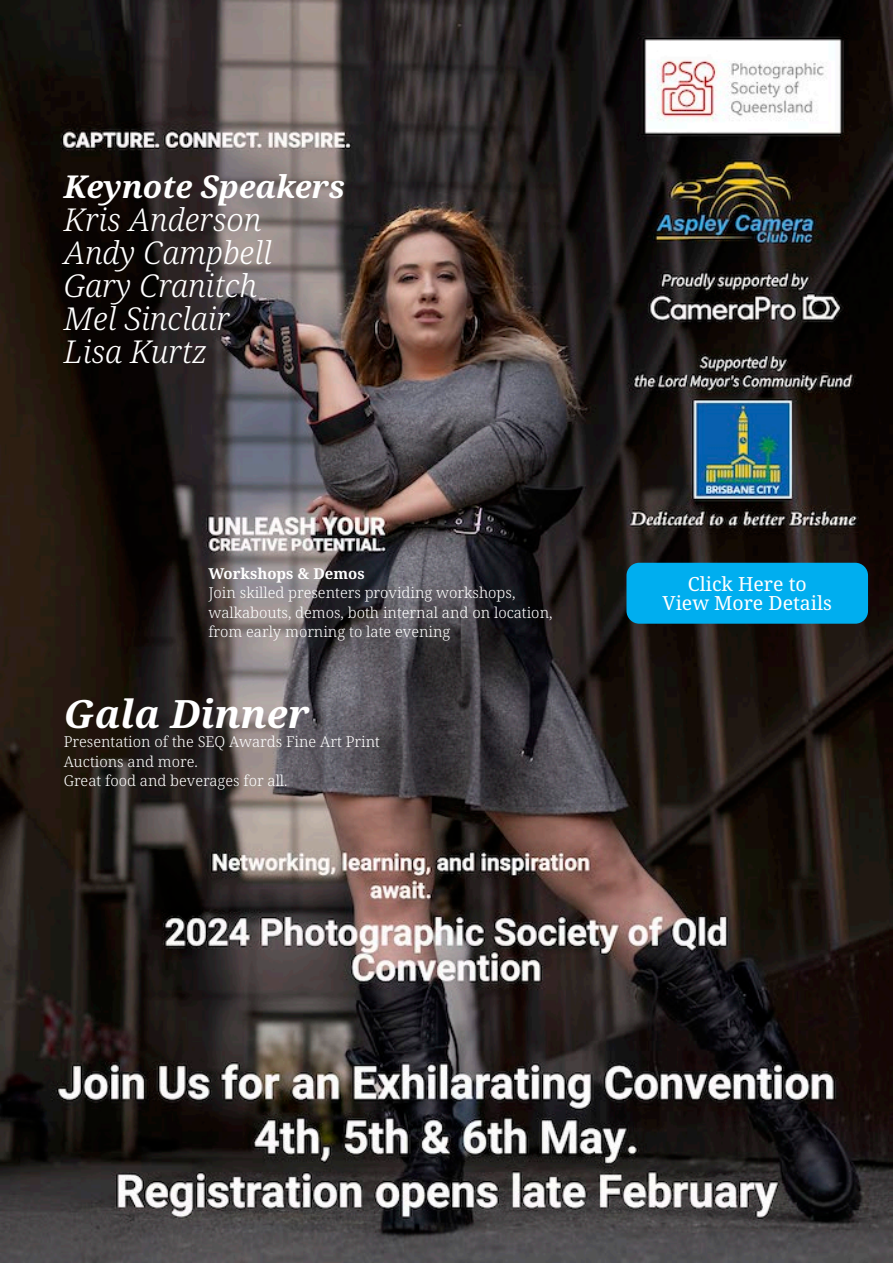
<style>
.page{position:relative;width:893px;height:1263px;background:#fff}
.page>*{position:absolute;margin:0;border:0;box-sizing:border-box;transform-origin:0 0}
.Small_Title{font:italic 700 39px "Noto Serif";color:#fff}
.Small_Title-2{font:italic 300 31.5px "Noto Serif";color:#fff}
.Small_Title-3{font:italic 700 31.5px "Noto Serif";color:#fff}
.Single_Paragraph{font:19.5px/19.5px "Noto Serif";color:#fff;text-align:center}
.Single_Paragraph-2{font:300 15px/19.5px "Noto Serif";color:#fff}
.Single_Paragraph-3{font:700 15px "Noto Serif";color:#fff}
</style>
<div class="page">
<img style="left:1px;top:1px;width:892px;height:1262px">
<div style="left:626px;top:563px;width:242px;height:61px;background:#00aeef;border-radius:13px"></div>
<p class="Small_Title-3" style="left:64px;top:165px;width:283px">Keynote Speakers</p>
<p class="Small_Title-2" style="left:64px;top:198px;width:199px">Kris Anderson</p>
<p class="Small_Title-2" style="left:64px;top:231px;width:209px">Andy Campbell</p>
<p class="Small_Title-2" style="left:64px;top:264px;width:195px">Gary Cranitch</p>
<p class="Small_Title-2" style="left:64px;top:297px;width:167px">Mel Sinclair</p>
<p class="Small_Title-2" style="left:64px;top:330px;width:145px">Lisa Kurtz</p>
<p class="Single_Paragraph-3" style="left:208px;top:563px;width:158px">Workshops &amp; Demos</p>
<p class="Single_Paragraph-2" style="left:208px;top:584px;width:346px">Join skilled presenters providing workshops, walkabouts, demos, both internal and on location, from early morning to late evening</p>
<p class="Small_Title" style="left:64px;top:686px;width:247px">Gala Dinner</p>
<p class="Single_Paragraph-2" style="left:64px;top:733px;width:318px">Presentation of the SEQ Awards Fine Art Print<br>Auctions and more.</p>
<p class="Single_Paragraph-2" style="left:64px;top:772px;width:225px">Great food and beverages for all.</p>
<p class="Single_Paragraph" style="left:662px;top:574px;width:171px">Click Here to<br>View More Details</p>
</div>
